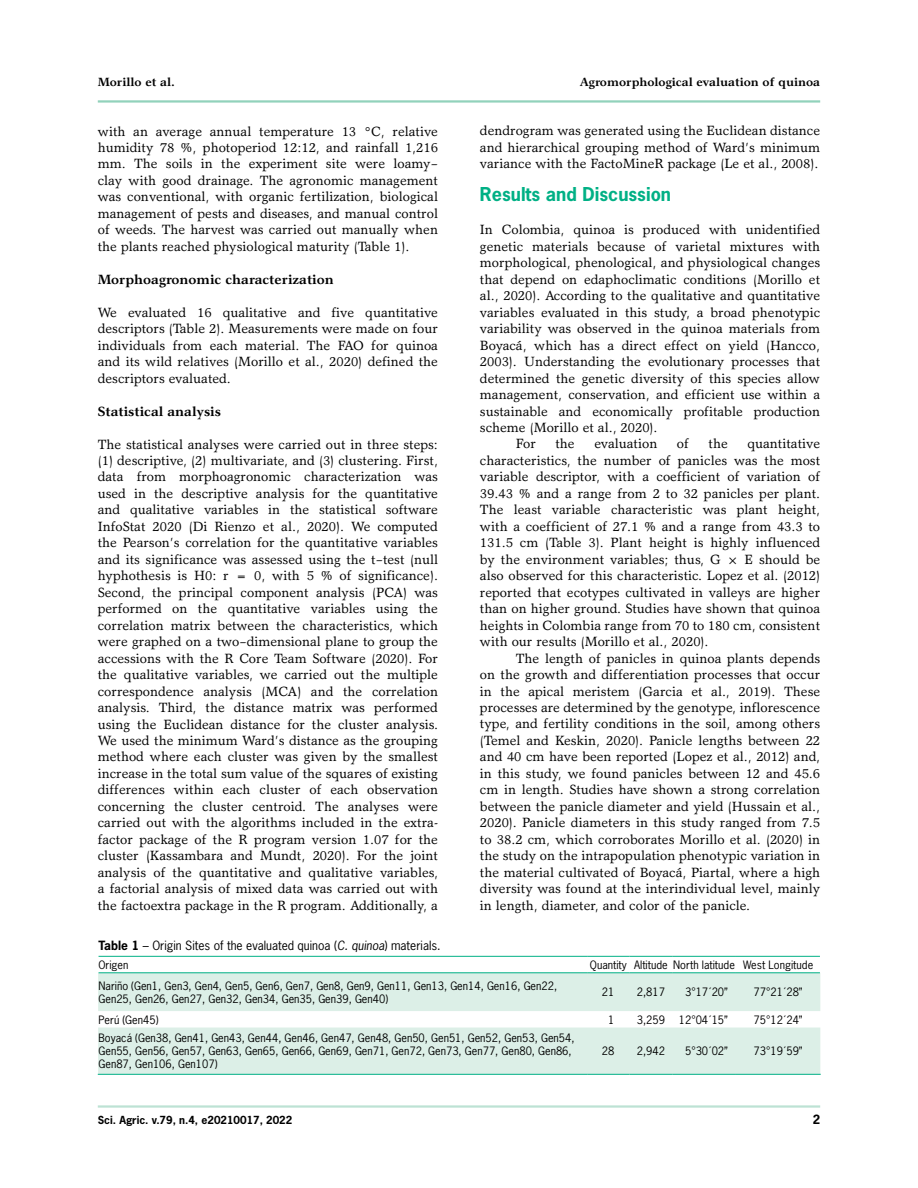
<style>
.page{position:relative;width:918px;height:1188px;background:#fff}
.page>*{position:absolute;margin:0;border:0;box-sizing:border-box;transform-origin:0 0}
.t1{font:700 18px "News Gothic";color:#00b085}
.t2{font:13.5px/16.5px "Garth Graphic";color:#000;text-align:justify}
.t3{font:700 13.5px "Garth Graphic";color:#000}
.t4{font:12px "News Gothic";color:#000}
.t5{font:700 12px "Garth Graphic";color:#000}
.t6{font:700 12px "News Gothic";color:#000}
.t7{font:10.8px/13px "News Gothic";color:#000}
.t8{font:700 10.5px "News Gothic";color:#000}
.s1{font-weight:700}
.s2{font-style:italic}
</style>
<div class="page">
<hr style="left:98px;top:1105px;width:722px;height:3px;background:#bde2d4">
<hr style="left:98px;top:100px;width:722px;height:3px;background:#92d2bb">
<svg style="left:98px;top:973px;width:722px;height:101px;fill:#dcefe7"></svg>
<hr style="left:99px;top:956px;width:488px;height:1px;background:#00b085">
<hr style="left:587px;top:956px;width:43px;height:1px;background:#00b085">
<hr style="left:630px;top:956px;width:42px;height:1px;background:#00b085">
<hr style="left:672px;top:956px;width:64px;height:1px;background:#00b085">
<hr style="left:736px;top:956px;width:84px;height:1px;background:#00b085">
<hr style="left:99px;top:972px;width:488px;height:1px;background:#00b085">
<hr style="left:587px;top:972px;width:43px;height:1px;background:#00b085">
<hr style="left:630px;top:972px;width:42px;height:1px;background:#00b085">
<hr style="left:672px;top:972px;width:64px;height:1px;background:#00b085">
<hr style="left:736px;top:972px;width:84px;height:1px;background:#00b085">
<hr style="left:98px;top:1074px;width:489px;height:1px;background:#00b085">
<hr style="left:587px;top:1074px;width:43px;height:1px;background:#00b085">
<hr style="left:630px;top:1074px;width:42px;height:1px;background:#00b085">
<hr style="left:672px;top:1074px;width:64px;height:1px;background:#00b085">
<hr style="left:736px;top:1074px;width:85px;height:1px;background:#00b085">
<p class="t5" style="left:98px;top:75px;width:79px">Morillo et al.</p>
<p class="t5" style="left:580px;top:75px;width:242px">Agromorphological evaluation of quinoa</p>
<p class="t2" style="left:98px;top:123px;width:342px">with an average annual temperature 13 °C, relative humidity 78 %, photoperiod 12:12, and rainfall 1,216 mm. The soils in the experiment site were loamy– clay with good drainage. The agronomic management was conventional, with organic fertilization, biological management of pests and diseases, and manual control of weeds. The harvest was carried out manually when the plants reached physiological maturity (Table 1).</p>
<p class="t3" style="left:98px;top:271px;width:238px">Morphoagronomic characterization</p>
<p class="t2" style="left:98px;top:304px;width:342px">We evaluated 16 qualitative and five quantitative descriptors (Table 2). Measurements were made on four individuals from each material. The FAO for quinoa and its wild relatives (Morillo et al., 2020) defined the descriptors evaluated.</p>
<p class="t3" style="left:98px;top:403px;width:125px">Statistical analysis</p>
<p class="t2" style="left:98px;top:436px;width:342px">The statistical analyses were carried out in three steps: (1) descriptive, (2) multivariate, and (3) clustering. First, data from morphoagronomic characterization was used in the descriptive analysis for the quantitative and qualitative variables in the statistical software InfoStat 2020 (Di Rienzo et al., 2020). We computed the Pearson’s correlation for the quantitative variables and its significance was assessed using the t–test (null hyphothesis is H0: r = 0, with 5 % of significance).<br>Second, the principal component analysis (PCA) was performed on the quantitative variables using the correlation matrix between the characteristics, which were graphed on a two–dimensional plane to group the accessions with the R Core Team Software (2020). For the qualitative variables, we carried out the multiple correspondence analysis (MCA) and the correlation analysis. Third, the distance matrix was performed using the Euclidean distance for the cluster analysis.<br>We used the minimum Ward’s distance as the grouping method where each cluster was given by the smallest increase in the total sum value of the squares of existing differences within each cluster of each observation concerning the cluster centroid. The analyses were carried out with the algorithms included in the extra&shy;factor package of the R program version 1.07 for the cluster (Kassambara and Mundt, 2020). For the joint analysis of the quantitative and qualitative variables, a factorial analysis of mixed data was carried out with the factoextra package in the R program. Additionally, a</p>
<p class="t2" style="left:480px;top:122px;width:342px">dendrogram was generated using the Euclidean distance and hierarchical grouping method of Ward’s minimum variance with the FactoMineR package (Le et al., 2008).</p>
<h1 class="t1" style="left:480px;top:183px;width:193px">Results and Discussion</h1>
<p class="t2" style="left:480px;top:221px;width:342px">In Colombia, quinoa is produced with unidentified</p>
<p class="t2" style="left:480px;top:238px;width:342px">genetic materials because of varietal mixtures with</p>
<p class="t2" style="left:480px;top:254px;width:342px">morphological, phenological, and physiological changes</p>
<p class="t2" style="left:480px;top:271px;width:342px">that depend on edaphoclimatic conditions (Morillo et</p>
<p class="t2" style="left:480px;top:287px;width:342px">al., 2020). According to the qualitative and quantitative</p>
<p class="t2" style="left:480px;top:304px;width:342px">variables evaluated in this study, a broad phenotypic</p>
<p class="t2" style="left:480px;top:320px;width:342px">variability was observed in the quinoa materials from</p>
<p class="t2" style="left:480px;top:337px;width:342px">Boyacá, which has a direct effect on yield (Hancco,</p>
<p class="t2" style="left:480px;top:353px;width:342px">2003). Understanding the evolutionary processes that</p>
<p class="t2" style="left:480px;top:370px;width:342px">determined the genetic diversity of this species allow</p>
<p class="t2" style="left:480px;top:386px;width:342px">management, conservation, and efficient use within a</p>
<p class="t2" style="left:480px;top:403px;width:342px">sustainable and economically profitable production</p>
<p class="t2" style="left:480px;top:419px;width:179px">scheme (Morillo et al., 2020).</p>
<p class="t2" style="left:516px;top:436px;width:21px">For</p>
<p class="t2" style="left:555px;top:436px;width:21px">the</p>
<p class="t2" style="left:594px;top:436px;width:64px">evaluation</p>
<p class="t2" style="left:677px;top:436px;width:14px">of</p>
<p class="t2" style="left:709px;top:436px;width:21px">the</p>
<p class="t2" style="left:480px;top:436px;width:342px;text-indent:267px">quantitative characteristics, the number of panicles was the most variable descriptor, with a coefficient of variation of 39.43 % and a range from 2 to 32 panicles per plant.<br>The least variable characteristic was plant height, with a coefficient of 27.1 % and a range from 43.3 to 131.5 cm (Table 3). Plant height is highly influenced by the environment variables; thus, G × E should be also observed for this characteristic. Lopez et al. (2012) reported that ecotypes cultivated in valleys are higher than on higher ground. Studies have shown that quinoa heights in Colombia range from 70 to 180 cm, consistent with our results (Morillo et al., 2020).</p>
<p class="t2" style="left:480px;top:650px;width:342px;text-indent:36px">The length of panicles in quinoa plants depends on the growth and differentiation processes that occur in the apical meristem (Garcia et al., 2019). These processes are determined by the genotype, inflorescence type, and fertility conditions in the soil, among others (Temel and Keskin, 2020). Panicle lengths between 22 and 40 cm have been reported (Lopez et al., 2012) and, in this study, we found panicles between 12 and 45.6 cm in length. Studies have shown a strong correlation between the panicle diameter and yield (Hussain et al., 2020). Panicle diameters in this study ranged from 7.5 to 38.2 cm, which corroborates Morillo et al. (2020) in the study on the intrapopulation phenotypic variation in the material cultivated of Boyacá, Piartal, where a high diversity was found at the interindividual level, mainly in length, diameter, and color of the panicle.</p>
<p class="t4" style="left:99px;top:938px;width:344px"><span class="s1">Table 1</span> – Origin Sites of the evaluated quinoa (<span class="s2">C. quinoa</span>) materials.</p>
<p class="t7" style="left:99px;top:958px;width:32px">Origen</p>
<p class="t7" style="left:590px;top:958px;width:225px">Quantity Altitude North latitude West Longitude</p>
<p class="t7" style="left:99px;top:979px;width:460px">Nariño (Gen1, Gen3, Gen4, Gen5, Gen6, Gen7, Gen8, Gen9, Gen11, Gen13, Gen14, Gen16, Gen22,<br>Gen25, Gen26, Gen27, Gen32, Gen34, Gen35, Gen39, Gen40)</p>
<p class="t7" style="left:602px;top:986px;width:14px">21</p>
<p class="t7" style="left:637px;top:986px;width:30px">2,817</p>
<p class="t7" style="left:685px;top:986px;width:44px">3°17´20”</p>
<p class="t7" style="left:754px;top:986px;width:51px">77°21´28”</p>
<p class="t7" style="left:99px;top:1013px;width:61px">Perú (Gen45)</p>
<p class="t7" style="left:608px;top:1013px;width:8px">1</p>
<p class="t7" style="left:637px;top:1013px;width:30px">3,259</p>
<p class="t7" style="left:679px;top:1013px;width:51px">12°04´15”</p>
<p class="t7" style="left:754px;top:1013px;width:51px">75°12´24”</p>
<p class="t7" style="left:99px;top:1032px;width:478px">Boyacá (Gen38, Gen41, Gen43, Gen44, Gen46, Gen47, Gen48, Gen50, Gen51, Gen52, Gen53, Gen54,<br>Gen55, Gen56, Gen57, Gen63, Gen65, Gen66, Gen69, Gen71, Gen72, Gen73, Gen77, Gen80, Gen86,<br>Gen87, Gen106, Gen107)</p>
<p class="t7" style="left:602px;top:1045px;width:14px">28</p>
<p class="t7" style="left:637px;top:1045px;width:30px">2,942</p>
<p class="t7" style="left:685px;top:1045px;width:44px">5°30´02”</p>
<p class="t7" style="left:754px;top:1045px;width:51px">73°19´59”</p>
<p class="t8" style="left:98px;top:1113px;width:196px">Sci. Agric. v.79, n.4, e20210017, 2022</p>
<p class="t6" style="left:813px;top:1111px;width:9px">2</p>
</div>
